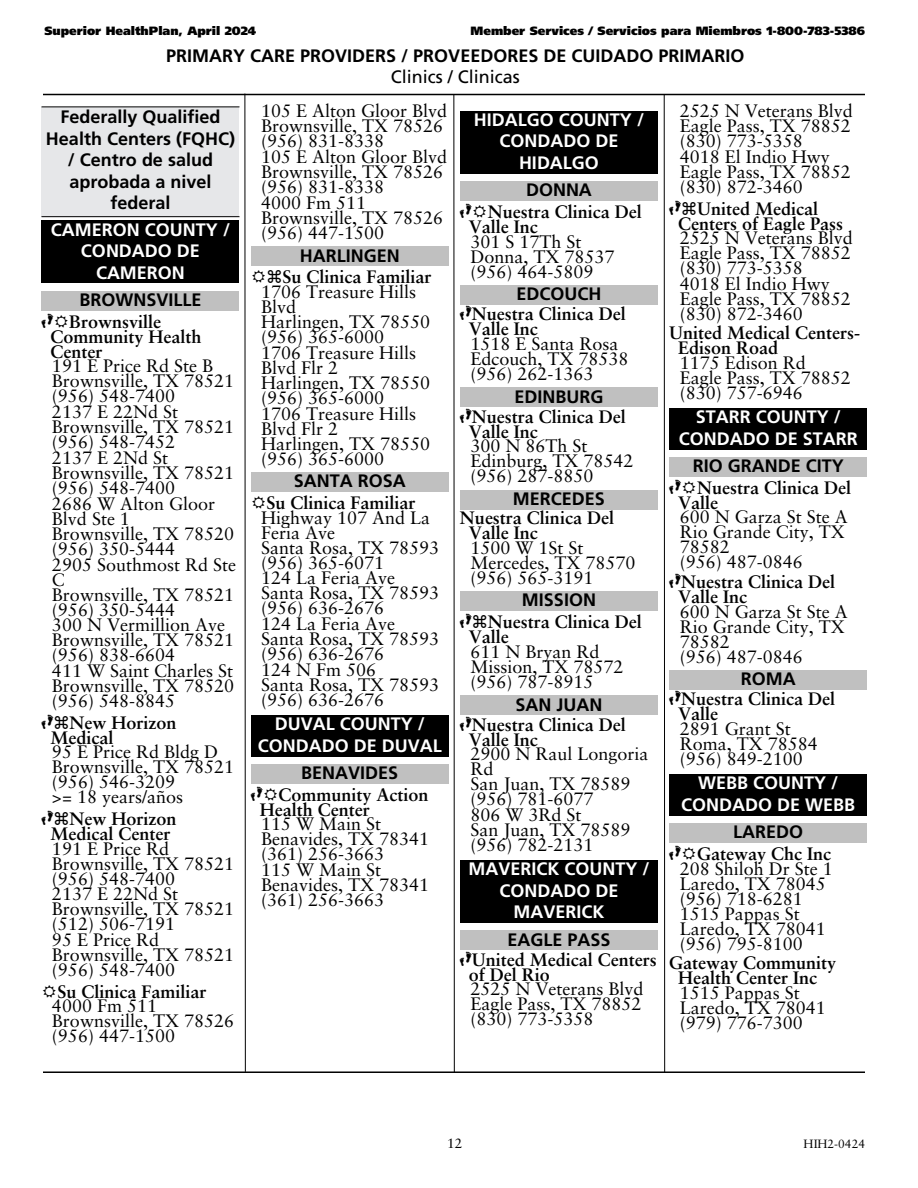
<style>
.page{position:relative;width:918px;height:1188px;background:#fff}
.page>*{position:absolute;margin:0;border:0;box-sizing:border-box;transform-origin:0 0}
.t1{font:18px/15.1px "Sabon LT Std";color:#000}
.t2{font:700 18px/15px "Sabon LT Std";color:#000}
.t3{font:700 18px/21.6px "Frutiger LT Std";color:#000;text-align:center}
.t4{font:700 18px/21.6px "Frutiger LT Std";color:#fff;text-align:center}
.t5{font:18px "Frutiger LT Std";color:#000}
.t6{font:13.5px "Sabon LT Std";color:#000}
.t7{font:900 12px "Frutiger LT Std";color:#000}
.t8{font:12px "Sabon LT Std";color:#000}
.s1{font-family:"Feet"}
.s2{font-family:"Feet";font-weight:700}
.s3{font-weight:700}
</style>
<div class="page">
<div style="left:41px;top:107px;width:198px;height:110px;background:#e6e7e9"></div>
<hr style="left:41px;top:106px;width:198px;height:1px;background:#000">
<hr style="left:41px;top:216px;width:198px;height:1px;background:#000">
<div style="left:41px;top:220px;width:198px;height:63px;background:#000"></div>
<div style="left:41px;top:291px;width:198px;height:19px;background:#c0c0c0"></div>
<div style="left:251px;top:247px;width:198px;height:19px;background:#c0c0c0"></div>
<div style="left:251px;top:472px;width:198px;height:20px;background:#c0c0c0"></div>
<div style="left:251px;top:715px;width:198px;height:41px;background:#000"></div>
<div style="left:251px;top:764px;width:198px;height:19px;background:#c0c0c0"></div>
<div style="left:460px;top:111px;width:198px;height:62px;background:#000"></div>
<div style="left:460px;top:181px;width:198px;height:20px;background:#c0c0c0"></div>
<div style="left:460px;top:285px;width:198px;height:20px;background:#c0c0c0"></div>
<div style="left:460px;top:388px;width:198px;height:19px;background:#c0c0c0"></div>
<div style="left:460px;top:490px;width:198px;height:19px;background:#c0c0c0"></div>
<div style="left:460px;top:592px;width:198px;height:19px;background:#c0c0c0"></div>
<div style="left:460px;top:696px;width:198px;height:19px;background:#c0c0c0"></div>
<div style="left:460px;top:860px;width:198px;height:63px;background:#000"></div>
<div style="left:460px;top:931px;width:198px;height:19px;background:#c0c0c0"></div>
<div style="left:669px;top:408px;width:198px;height:41px;background:#000"></div>
<div style="left:669px;top:457px;width:198px;height:19px;background:#c0c0c0"></div>
<div style="left:669px;top:671px;width:198px;height:19px;background:#c0c0c0"></div>
<div style="left:669px;top:774px;width:198px;height:41px;background:#000"></div>
<div style="left:669px;top:823px;width:198px;height:20px;background:#c0c0c0"></div>
<hr style="left:43px;top:94px;width:822px;height:1px;background:#000">
<hr style="left:43px;top:1071px;width:822px;height:2px;background:#000">
<svg style="left:244px;top:93px;width:2px;height:979px;background:#7e7e7e"></svg>
<svg style="left:453px;top:95px;width:2px;height:977px;background:#7e7e7e"></svg>
<svg style="left:663px;top:93px;width:3px;height:979px"></svg>
<p class="t7" style="left:44px;top:27px;width:213px">Superior HealthPlan, April 2024</p>
<p class="t7" style="left:471px;top:27px;width:396px">Member Services / Servicios para Miembros 1-800-783-5386</p>
<p class="t3" style="left:166px;top:47px;width:580px">PRIMARY CARE PROVIDERS / PROVEEDORES DE CUIDADO PRIMARIO</p>
<p class="t5" style="left:391px;top:67px;width:131px">Clinics / Clinicas</p>
<p class="t3" style="left:46px;top:108px;width:191px">Federally Qualified<br>Health Centers (FQHC) / Centro de salud aprobada a nivel federal</p>
<p class="t4" style="left:51px;top:220px;width:181px">CAMERON COUNTY /<br>CONDADO DE<br>CAMERON</p>
<p class="t3" style="left:79px;top:291px;width:124px">BROWNSVILLE</p>
<p class="t2" style="left:50px;top:316px;width:153px;text-indent:-9px"><span class="s1">F</span> Brownsville<br>Community Health<br>Center</p>
<p class="t1" style="left:52px;top:360px;width:186px">191 E Price Rd Ste B<br>Brownsville, TX 78521 (956) 548-7400<br>2137 E 22Nd St<br>Brownsville, TX 78521 (956) 548-7452<br>2137 E 2Nd St<br>Brownsville, TX 78521 (956) 548-7400<br>2686 W Alton Gloor<br>Blvd Ste 1<br>Brownsville, TX 78520 (956) 350-5444<br>2905 Southmost Rd Ste<br>C<br>Brownsville, TX 78521 (956) 350-5444<br>300 N Vermillion Ave<br>Brownsville, TX 78521 (956) 838-6604<br>411 W Saint Charles St<br>Brownsville, TX 78520 (956) 548-8845</p>
<p class="t2" style="left:50px;top:717px;width:128px;text-indent:-9px"><span class="s1">F</span> New Horizon<br>Medical</p>
<p class="t1" style="left:52px;top:746px;width:184px">95 E Price Rd Bldg D<br>Brownsville, TX 78521 (956) 546-3209<br>&gt;= 18 years/años</p>
<p class="t2" style="left:41px;top:813px;width:136px;text-align:center"><span class="s1">F</span> New Horizon<br>Medical Center</p>
<p class="t1" style="left:52px;top:842px;width:184px">191 E Price Rd<br>Brownsville, TX 78521 (956) 548-7400<br>2137 E 22Nd St<br>Brownsville, TX 78521 (512) 506-7191<br>95 E Price Rd<br>Brownsville, TX 78521 (956) 548-7400</p>
<p class="t2" style="left:57px;top:986px;width:151px">Su Clinica Familiar</p>
<p class="t1" style="left:52px;top:1000px;width:184px">4000 Fm 511<br>Brownsville, TX 78526 (956) 447-1500</p>
<p class="t1" style="left:261px;top:105px;width:188px">105 E Alton Gloor Blvd<br>Brownsville, TX 78526 (956) 831-8338<br>105 E Alton Gloor Blvd<br>Brownsville, TX 78526 (956) 831-8338<br>4000 Fm 511<br>Brownsville, TX 78526 (956) 447-1500</p>
<p class="t3" style="left:300px;top:246px;width:101px">HARLINGEN</p>
<p class="t2" style="left:283px;top:271px;width:151px">Su Clinica Familiar</p>
<p class="t1" style="left:261px;top:286px;width:171px">1706 Treasure Hills<br>Blvd<br>Harlingen, TX 78550 (956) 365-6000<br>1706 Treasure Hills<br>Blvd Flr 2<br>Harlingen, TX 78550 (956) 365-6000<br>1706 Treasure Hills<br>Blvd Flr 2<br>Harlingen, TX 78550 (956) 365-6000</p>
<p class="t3" style="left:294px;top:472px;width:114px">SANTA ROSA</p>
<p class="t2" style="left:267px;top:497px;width:151px">Su Clinica Familiar</p>
<p class="t1" style="left:261px;top:512px;width:180px">Highway 107 And La<br>Feria Ave<br>Santa Rosa, TX 78593 (956) 365-6071<br>124 La Feria Ave<br>Santa Rosa, TX 78593 (956) 636-2676<br>124 La Feria Ave<br>Santa Rosa, TX 78593 (956) 636-2676<br>124 N Fm 506<br>Santa Rosa, TX 78593 (956) 636-2676</p>
<p class="t4" style="left:258px;top:715px;width:185px">DUVAL COUNTY /<br>CONDADO DE DUVAL</p>
<p class="t3" style="left:301px;top:764px;width:99px">BENAVIDES</p>
<p class="t2" style="left:260px;top:789px;width:170px;text-indent:-9px"><span class="s1">F</span> Community Action<br>Health Center</p>
<p class="t1" style="left:261px;top:818px;width:170px">115 W Main St<br>Benavides, TX 78341 (361) 256-3663<br>115 W Main St<br>Benavides, TX 78341 (361) 256-3663</p>
<p class="t4" style="left:474px;top:111px;width:172px">HIDALGO COUNTY /<br>CONDADO DE<br>HIDALGO</p>
<p class="t3" style="left:526px;top:181px;width:67px">DONNA</p>
<p class="t2" style="left:469px;top:206px;width:174px;text-indent:-9px"><span class="s1">F</span> Nuestra Clinica Del<br>Valle Inc</p>
<p class="t1" style="left:470px;top:236px;width:146px">301 S 17Th St<br>Donna, TX 78537 (956) 464-5809</p>
<p class="t3" style="left:517px;top:285px;width:86px">EDCOUCH</p>
<p class="t2" style="left:469px;top:308px;width:158px;text-indent:-9px"><span class="s1">F</span>Nuestra Clinica Del<br>Valle Inc</p>
<p class="t1" style="left:470px;top:338px;width:160px">1518 E Santa Rosa<br>Edcouch, TX 78538 (956) 262-1363</p>
<p class="t3" style="left:515px;top:387px;width:90px">EDINBURG</p>
<p class="t2" style="left:469px;top:411px;width:158px;text-indent:-9px"><span class="s1">F</span>Nuestra Clinica Del<br>Valle Inc</p>
<p class="t1" style="left:470px;top:440px;width:165px">300 N 86Th St<br>Edinburg, TX 78542 (956) 287-8850</p>
<p class="t3" style="left:513px;top:490px;width:94px">MERCEDES</p>
<p class="t2" style="left:469px;top:512px;width:147px;text-indent:-9px">Nuestra Clinica Del<br>Valle Inc</p>
<p class="t1" style="left:470px;top:542px;width:167px">1500 W 1St St<br>Mercedes, TX 78570 (956) 565-3191</p>
<p class="t3" style="left:522px;top:591px;width:76px">MISSION</p>
<p class="t2" style="left:469px;top:616px;width:175px;text-indent:-9px"><span class="s1">F</span> Nuestra Clinica Del<br>Valle</p>
<p class="t1" style="left:470px;top:646px;width:155px">611 N Bryan Rd<br>Mission, TX 78572 (956) 787-8915</p>
<p class="t3" style="left:516px;top:695px;width:88px">SAN JUAN</p>
<p class="t2" style="left:469px;top:719px;width:158px;text-indent:-9px"><span class="s1">F</span>Nuestra Clinica Del<br>Valle Inc</p>
<p class="t1" style="left:470px;top:748px;width:180px">2900 N Raul Longoria<br>Rd<br>San Juan, TX 78589 (956) 781-6077<br>806 W 3Rd St<br>San Juan, TX 78589 (956) 782-2131</p>
<p class="t4" style="left:468px;top:860px;width:183px">MAVERICK COUNTY /<br>CONDADO DE<br>MAVERICK</p>
<p class="t3" style="left:507px;top:931px;width:105px">EAGLE PASS</p>
<p class="t2" style="left:469px;top:954px;width:189px;text-indent:-9px"><span class="s1">F</span>United Medical Centers of Del Rio</p>
<p class="t1" style="left:470px;top:983px;width:175px;text-align:justify">2525 N Veterans Blvd Eagle Pass, TX 78852 (830) 773-5358</p>
<p class="t1" style="left:680px;top:105px;width:175px">2525 N Veterans Blvd<br>Eagle Pass, TX 78852 (830) 773-5358<br>4018 El Indio Hwy<br>Eagle Pass, TX 78852 (830) 872-3460</p>
<p class="t2" style="left:678px;top:203px;width:167px;text-indent:-9px"><span class="s1">F</span> United Medical<br>Centers of Eagle Pass</p>
<p class="t1" style="left:680px;top:232px;width:175px">2525 N Veterans Blvd<br>Eagle Pass, TX 78852 (830) 773-5358<br>4018 El Indio Hwy<br>Eagle Pass, TX 78852 (830) 872-3460</p>
<p class="t2" style="left:678px;top:327px;width:184px;text-indent:-9px">United Medical Centers-<br>Edison Road</p>
<p class="t1" style="left:680px;top:357px;width:173px">1175 Edison Rd<br>Eagle Pass, TX 78852 (830) 757-6946</p>
<p class="t4" style="left:679px;top:408px;width:181px">STARR COUNTY /<br>CONDADO DE STARR</p>
<p class="t3" style="left:693px;top:457px;width:153px">RIO GRANDE CITY</p>
<p class="t2" style="left:678px;top:482px;width:174px;text-indent:-9px"><span class="s1">F</span> Nuestra Clinica Del<br>Valle</p>
<p class="t1" style="left:680px;top:511px;width:169px">600 N Garza St Ste A<br>Rio Grande City, TX<br>78582<br>(956) 487-0846</p>
<p class="t2" style="left:678px;top:576px;width:158px;text-indent:-9px"><span class="s1">F</span>Nuestra Clinica Del<br>Valle Inc</p>
<p class="t1" style="left:680px;top:606px;width:169px">600 N Garza St Ste A<br>Rio Grande City, TX<br>78582<br>(956) 487-0846</p>
<p class="t3" style="left:741px;top:670px;width:56px">ROMA</p>
<p class="t2" style="left:678px;top:693px;width:158px;text-indent:-9px"><span class="s1">F</span>Nuestra Clinica Del<br>Valle</p>
<p class="t1" style="left:680px;top:723px;width:140px">2891 Grant St<br>Roma, TX 78584 (956) 849-2100</p>
<p class="t4" style="left:681px;top:774px;width:176px">WEBB COUNTY /<br>CONDADO DE WEBB</p>
<p class="t3" style="left:733px;top:823px;width:72px">LAREDO</p>
<p class="t1" style="left:680px;top:848px;width:155px;text-indent:-10px"><span class="s2">F</span> <span class="s3">Gateway Chc Inc<br></span>208 Shiloh Dr Ste 1<br>Laredo, TX 78045 (956) 718-6281<br>1515 Pappas St<br>Laredo, TX 78041 (956) 795-8100</p>
<p class="t2" style="left:669px;top:957px;width:169px;text-align:center">Gateway Community<br>Health Center Inc</p>
<p class="t1" style="left:680px;top:987px;width:148px">1515 Pappas St<br>Laredo, TX 78041 (979) 776-7300</p>
<p class="t6" style="left:447px;top:1138px;width:17px">12</p>
<p class="t8" style="left:804px;top:1139px;width:63px">HIH2-0424</p>
</div>
